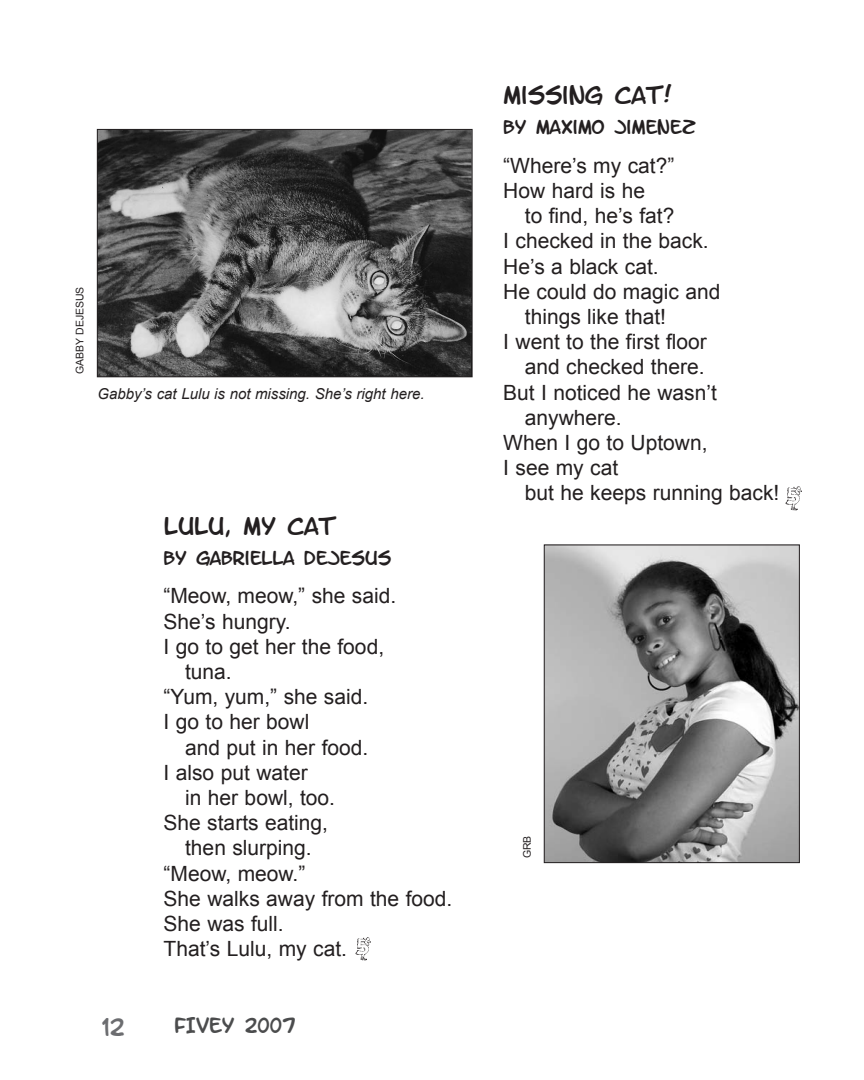
<style>
.page{position:relative;width:864px;height:1080px;background:#fff}
.page>*{position:absolute;margin:0;border:0;box-sizing:border-box;transform-origin:0 0}
.t1{font:21px/25.2px "Arial";color:#231f20}
.t2{font:21px "Letter O Matic";color:#231f20}
.t3{font:21px "Letter O Matic";color:#6c6d70}
.t4{font:18px "Letter O Matic";color:#4b4c4d}
.t5{font:16.5px "Letter O Matic";color:#231f20}
.t6{font:italic 15px "Arial";color:#231f20}
.t7{font:10.5px "Arial";color:#231f20}
</style>
<div class="page">
<img style="left:546px;top:547px;width:252px;height:314px">
<div style="left:544px;top:545px;width:256px;height:318px;border:1px solid #231f20"></div>
<img style="left:99px;top:131px;width:371px;height:244px">
<div style="left:97px;top:129px;width:375px;height:248px;border:1px solid #231f20"></div>
<img style="left:786px;top:486px;width:16px;height:25px">
<img style="left:355px;top:937px;width:16px;height:24px">
<p class="t7" style="left:74px;top:374px;width:89px;rotate:-90deg">GABBY DEJESUS</p>
<p class="t6" style="left:97px;top:386px;width:329px">Gabby’s cat Lulu is not missing. She’s right here.</p>
<p class="t2" style="left:164px;top:513px;width:173px">LULU, MY CAT</p>
<p class="t5" style="left:164px;top:548px;width:229px">BY GABRIELLA DEJESUS</p>
<p class="t1" style="left:164px;top:583px;width:234px">“Meow, meow,” she said.</p>
<p class="t1" style="left:164px;top:609px;width:129px">She’s hungry.</p>
<p class="t1" style="left:164px;top:634px;width:222px">I go to get her the food,</p>
<p class="t1" style="left:185px;top:659px;width:48px">tuna.</p>
<p class="t1" style="left:164px;top:684px;width:206px">“Yum, yum,” she said.</p>
<p class="t1" style="left:164px;top:709px;width:147px">I go to her bowl</p>
<p class="t1" style="left:185px;top:735px;width:185px">and put in her food.</p>
<p class="t1" style="left:164px;top:760px;width:146px">I also put water</p>
<p class="t1" style="left:185px;top:785px;width:152px">in her bowl, too.</p>
<p class="t1" style="left:164px;top:810px;width:166px">She starts eating,</p>
<p class="t1" style="left:185px;top:835px;width:128px">then slurping.</p>
<p class="t1" style="left:164px;top:861px;width:143px">“Meow, meow.”</p>
<p class="t1" style="left:164px;top:886px;width:290px">She walks away from the food.</p>
<p class="t1" style="left:164px;top:911px;width:122px">She was full.</p>
<p class="t1" style="left:164px;top:936px;width:185px">That’s Lulu, my cat.</p>
<p class="t3" style="left:101px;top:1015px;width:25px">12</p>
<p class="t4" style="left:174px;top:1015px;width:123px">FIVEY 2007</p>
<p class="t2" style="left:503px;top:82px;width:170px">MISSING CAT!</p>
<p class="t5" style="left:503px;top:117px;width:194px">BY MAXIMO JIMENEZ</p>
<p class="t1" style="left:503px;top:153px;width:173px">“Where’s my cat?”<br>How hard is he</p>
<p class="t1" style="left:525px;top:203px;width:151px">to find, he’s fat?</p>
<p class="t1" style="left:503px;top:228px;width:207px">I checked in the back.</p>
<p class="t1" style="left:503px;top:254px;width:157px">He’s a black cat.</p>
<p class="t1" style="left:503px;top:279px;width:219px">He could do magic and</p>
<p class="t1" style="left:525px;top:304px;width:143px">things like that!</p>
<p class="t1" style="left:503px;top:329px;width:205px">I went to the first floor</p>
<p class="t1" style="left:525px;top:354px;width:181px">and checked there.</p>
<p class="t1" style="left:503px;top:380px;width:215px">But I noticed he wasn’t</p>
<p class="t1" style="left:525px;top:405px;width:98px">anywhere.</p>
<p class="t1" style="left:503px;top:430px;width:206px">When I go to Uptown,</p>
<p class="t1" style="left:503px;top:455px;width:116px">I see my cat</p>
<p class="t1" style="left:525px;top:480px;width:256px">but he keeps running back!</p>
<p class="t7" style="left:521px;top:858px;width:24px;rotate:-90deg">GRB</p>
</div>
